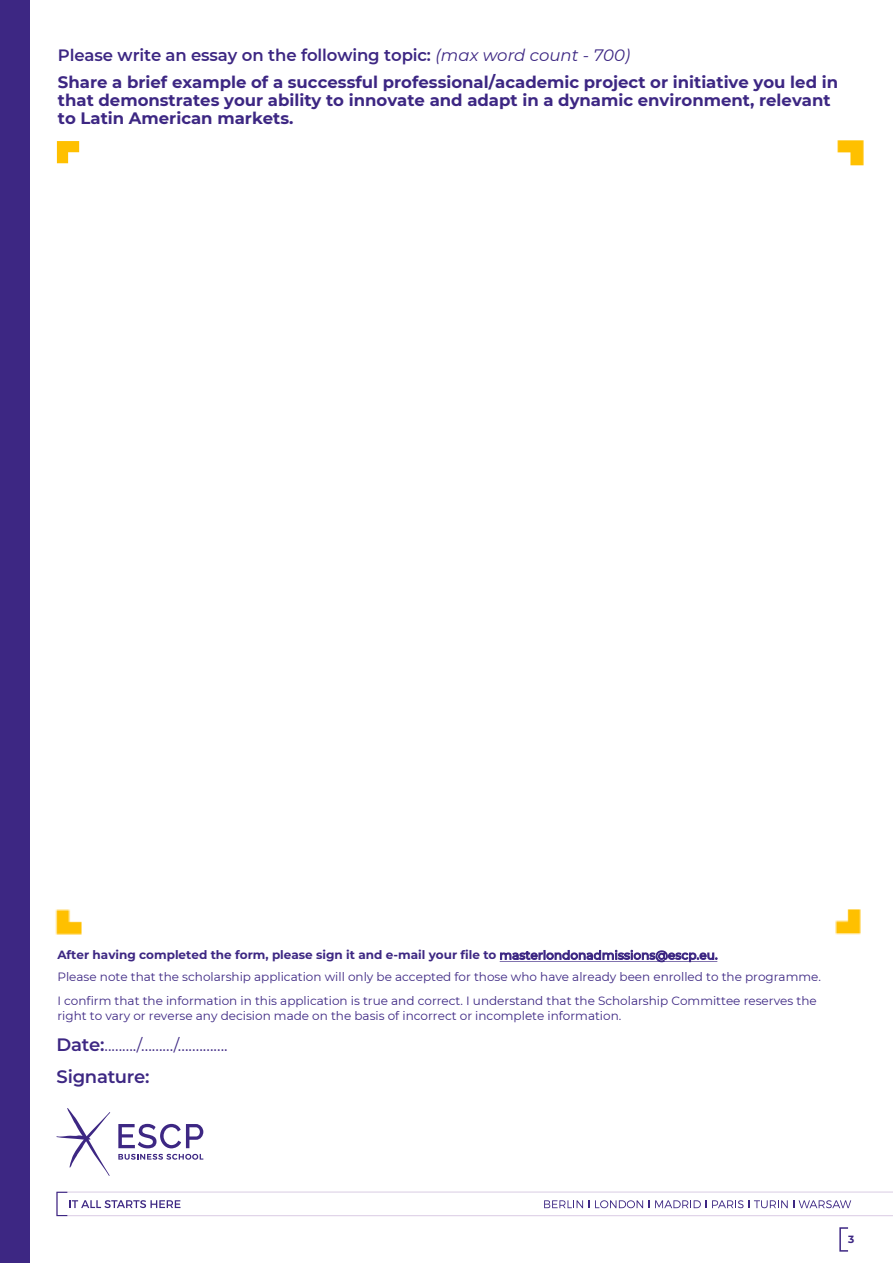
<style>
.page{position:relative;width:893px;height:1263px;background:#fff}
.page>*{position:absolute;margin:0;border:0;box-sizing:border-box;transform-origin:0 0}
.t1{font:600 18px "Montserrat";letter-spacing:-.015em;color:#3d2783}
.t2{font:700 16.5px/27.3px "Montserrat";color:#3d2783}
.t3{font:16.5px "Montserrat";color:#3d2783}
.t4{font:12px/21.9px "Montserrat";color:#3d2783}
.t5{font:700 10.5px "Montserrat";color:#3d2783}
.s1{font-weight:600}
.s2{font-weight:400;font-style:italic}
.s3{font-weight:700}
.s4{font-weight:500}
.s5{font-weight:600;font-size:18px}
</style>
<div class="page">
<div style="left:839px;top:1227px;width:10px;height:24px;border:2px solid #3d2783"></div>
<div style="left:0;top:0;width:30px;height:1263px;background:#3d2783"></div>
<hr style="left:500px;top:961px;width:217px;height:1px;background:#3d2783">
<svg style="left:56px;top:1192px;width:837px;height:24px"></svg>
<svg style="left:56px;top:1108px;width:54px;height:68px"></svg>
<svg style="left:118px;top:1124px;width:85px;height:24px"></svg>
<svg style="left:118px;top:1154px;width:85px;height:6px"></svg>
<img style="left:56px;top:141px;width:24px;height:23px">
<img style="left:837px;top:140px;width:27px;height:26px">
<img style="left:835px;top:909px;width:26px;height:26px">
<img style="left:55px;top:909px;width:27px;height:26px">
<h2 class="t2" style="left:58px;top:40px;width:782px"><span class="s1">Please write an essay on the following topic:</span> <span class="s2">(max word count - 7</span><span class="s2">00</span><span class="s2">)<br></span>Share a brief example of a successful professional/academic project or initiative you led in</h2>
<h2 class="t2" style="left:58px;top:90px;width:774px;line-height:17.9px">that demonstrates your ability to innovate and adapt in a dynamic environment, relevant to Latin American markets.</h2>
<p class="t4" style="left:57px;top:944px;width:765px"><span class="s3">After having completed the form, please sign it and e-mail your file to</span> <span class="s4">masterlondonadmissions@escp.eu.<br></span>Please note that the scholarship application will only be accepted for those who have already been enrolled to the programme.</p>
<p class="t4" style="left:57px;top:993px;width:761px;line-height:15px">I confirm that the information in this application is true and correct. I understand that the Scholarship Committee reserves the right to vary or reverse any decision made on the basis of incorrect or incomplete information.</p>
<h2 class="t3" style="left:56px;top:1034px;width:173px"><span class="s5">Date:</span>........./........./..............</h2>
<h1 class="t1" style="left:56px;top:1063px;width:95px">Signature:</h1>
<p class="t5" style="left:848px;top:1232px;width:8px">3</p>
</div>
